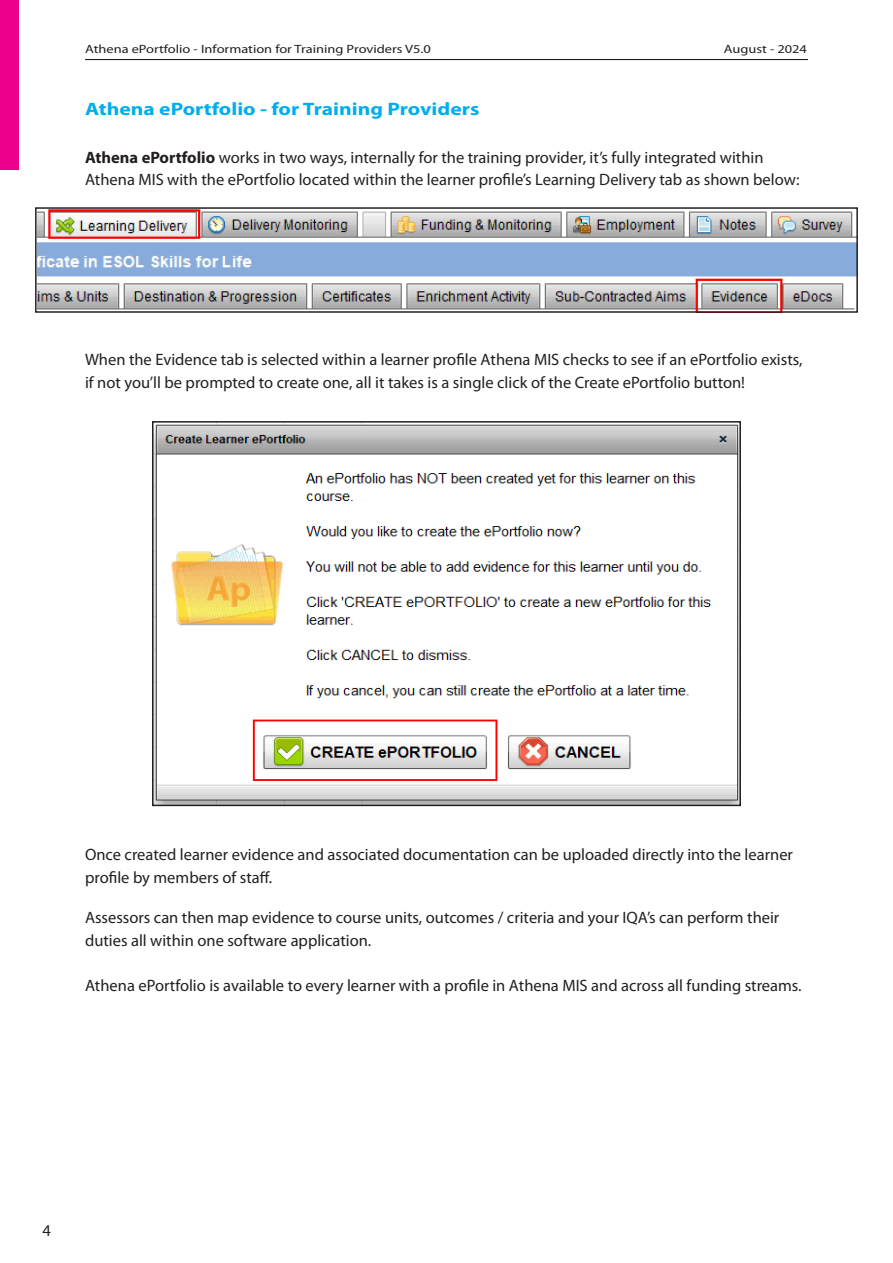
<style>
.page{position:relative;width:893px;height:1263px;background:#fff}
.page>*{position:absolute;margin:0;border:0;box-sizing:border-box;transform-origin:0 0}
.t1{font:700 18px "Myriad Pro";color:#00aeef;scale:1.2 1}
.t2{font:16.5px "Myriad Pro";color:#231f20}
.t3{font:12px "Myriad Pro";color:#231f20;scale:1.2 1}
.s1{font-weight:700}
</style>
<div class="page">
<hr style="left:85px;top:59px;width:723px;height:1px;background:#231f20">
<div style="left:0;top:0;width:18px;height:169px;background:#ec008c"></div>
<img style="left:155px;top:424px;width:583px;height:379px">
<div style="left:152px;top:421px;width:589px;height:385px;border:2px solid #231f20"></div>
<img style="left:38px;top:210px;width:817px;height:100px">
<div style="left:35px;top:207px;width:823px;height:106px;border:2px solid #231f20"></div>
<p class="t3" style="left:85px;top:44px;width:290px">Athena ePortfolio - Information for Training Providers V5.0</p>
<p class="t3" style="left:724px;top:44px;width:71px">August - 2024</p>
<p class="t1" style="left:85px;top:101px;width:330px">Athena ePortfolio - for Training Providers</p>
<p class="t2" style="left:85px;top:150px;width:680px"><span class="s1">Athena ePortfolio</span> works in two ways, internally for the training provider, it’s fully integrated within</p>
<p class="t2" style="left:85px;top:173px;width:716px">Athena MIS with the ePortfolio located within the learner profile’s Learning Delivery tab as shown below:</p>
<p class="t2" style="left:85px;top:353px;width:719px">When the Evidence tab is selected within a learner profile Athena MIS checks to see if an ePortfolio exists,</p>
<p class="t2" style="left:85px;top:375px;width:661px">if not you’ll be prompted to create one, all it takes is a single click of the Create ePortfolio button!</p>
<p class="t2" style="left:85px;top:848px;width:709px">Once created learner evidence and associated documentation can be uploaded directly into the learner</p>
<p class="t2" style="left:85px;top:870px;width:189px">profile by members of staff.</p>
<p class="t2" style="left:85px;top:911px;width:696px">Assessors can then map evidence to course units, outcomes / criteria and your IQA’s can perform their</p>
<p class="t2" style="left:85px;top:933px;width:288px">duties all within one software application.</p>
<p class="t2" style="left:85px;top:978px;width:718px">Athena ePortfolio is available to every learner with a profile in Athena MIS and across all funding streams.</p>
<p class="t2" style="left:43px;top:1224px;width:10px">4</p>
</div>
